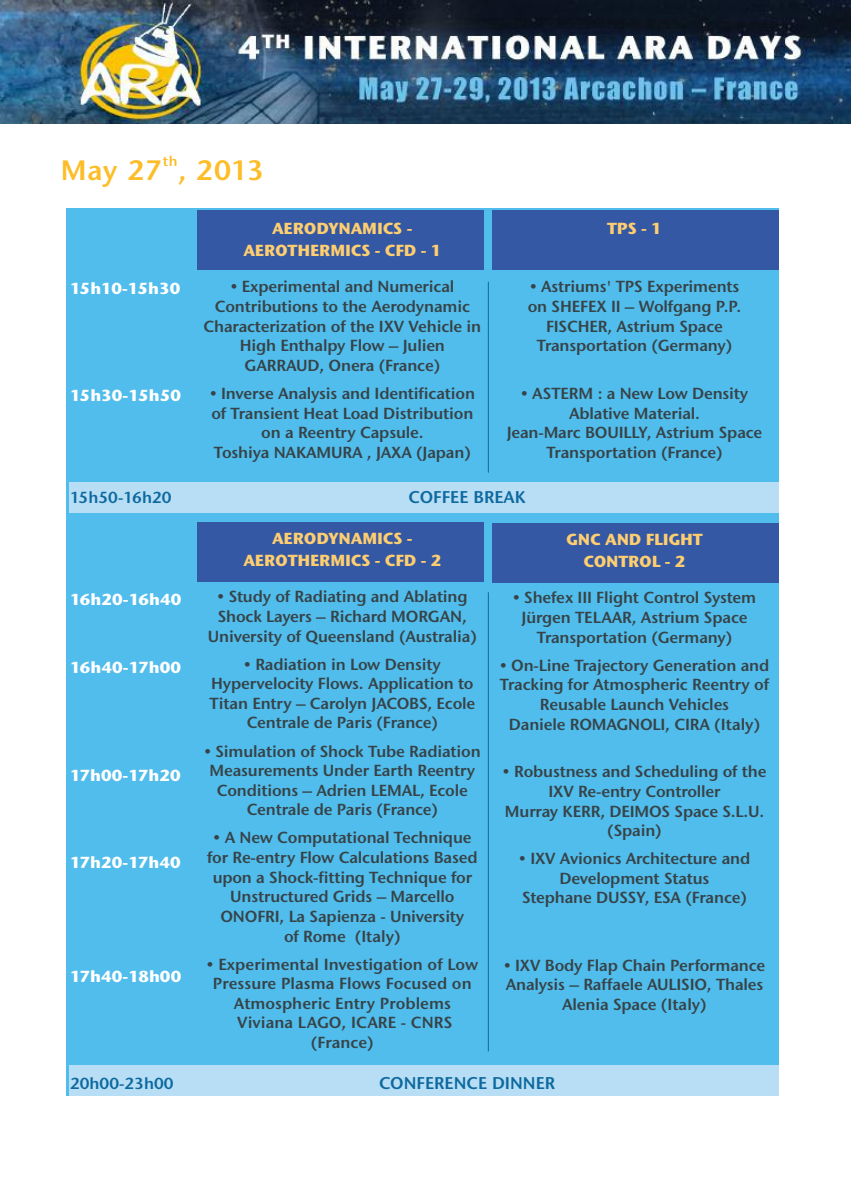
<style>
.page{position:relative;width:851px;height:1191px;background:#fff}
.page>*{position:absolute;margin:0;border:0;box-sizing:border-box;transform-origin:0 0}
.t1{font:28px "Stone Sans ITCTT Semi";letter-spacing:.01em;color:#fdbd28}
.t2{font:17px "Stone Sans ITCTT Semi";color:#0d699f}
.t3{font:16px/19.6px "Stone Sans ITCTT Semi";letter-spacing:-.01em;color:#374348;text-align:center}
.t4{font:700 16px/22px "Stone Sans ITCTT";letter-spacing:-.015em;color:#fece70;text-align:center}
.t5{font:700 16px "Stone Sans ITCTT";color:#fff}
.t6{font:16px "Stone Sans ITCTT Semi";color:#0d699f}
.t7{font:14px "Stone Sans ITCTT Semi";color:#fdbd28}
</style>
<div class="page">
<img style="left:0;top:0;width:850px;height:123px">
<div style="left:67px;top:208px;width:712px;height:887px;background:#50bdec"></div>
<div style="left:198px;top:210px;width:286px;height:60px;background:#3458a3"></div>
<div style="left:492px;top:210px;width:287px;height:60px;background:#3458a3"></div>
<div style="left:198px;top:522px;width:286px;height:59px;background:#3458a3"></div>
<div style="left:492px;top:523px;width:287px;height:59px;background:#3458a3"></div>
<div style="left:69px;top:482px;width:710px;height:31px;background:#b7def5"></div>
<div style="left:69px;top:1065px;width:710px;height:30px;background:#b7def5"></div>
<hr style="left:487px;top:282px;width:1px;height:191px;background:#0d699f">
<hr style="left:488px;top:592px;width:1px;height:459px;background:#0d699f">
<h1 class="t1" style="left:61px;top:153px;width:103px">May 27</h1>
<p class="t7" style="left:163px;top:153px;width:16px">th</p>
<h1 class="t1" style="left:178px;top:153px;width:87px">, 2013</h1>
<p class="t5" style="left:70px;top:278px;width:112px">15h10-15h30</p>
<p class="t5" style="left:70px;top:385px;width:112px">15h30-15h50</p>
<p class="t4" style="left:243px;top:217px;width:199px">AERODYNAMICS -<br>AEROTHERMICS - CFD - 1</p>
<p class="t3" style="left:203px;top:277px;width:279px">• Experimental and Numerical<br>Contributions to the Aerodynamic<br>Characterization of the IXV Vehicle in<br>High Enthalpy Flow – Julien<br>GARRAUD, Onera (France)</p>
<p class="t3" style="left:210px;top:383px;width:267px">• Inverse Analysis and Identification of Transient Heat Load Distribution on a Reentry Capsule.<br>Toshiya NAKAMURA , JAXA (Japan)</p>
<p class="t4" style="left:607px;top:217px;width:56px">TPS - 1</p>
<p class="t3" style="left:527px;top:277px;width:215px">• Astriums' TPS Experiments on SHEFEX II – Wolfgang P.P.<br>FISCHER, Astrium Space<br>Transportation (Germany)</p>
<p class="t3" style="left:506px;top:383px;width:257px">• ASTERM : a New Low Density<br>Ablative Material.<br>Jean-Marc BOUILLY, Astrium Space<br>Transportation (France)</p>
<p class="t6" style="left:70px;top:488px;width:103px">15h50-16h20</p>
<p class="t2" style="left:408px;top:487px;width:119px">COFFEE BREAK</p>
<p class="t5" style="left:70px;top:589px;width:113px">16h20-16h40</p>
<p class="t5" style="left:70px;top:657px;width:113px">16h40-17h00</p>
<p class="t5" style="left:70px;top:765px;width:112px">17h00-17h20</p>
<p class="t5" style="left:70px;top:852px;width:112px">17h20-17h40</p>
<p class="t5" style="left:70px;top:966px;width:113px">17h40-18h00</p>
<p class="t4" style="left:243px;top:527px;width:200px">AERODYNAMICS -<br>AEROTHERMICS - CFD - 2</p>
<p class="t3" style="left:208px;top:587px;width:270px">• Study of Radiating and Ablating<br>Shock Layers – Richard MORGAN,<br>University of Queensland (Australia)</p>
<p class="t3" style="left:209px;top:654px;width:267px">• Radiation in Low Density<br>Hypervelocity Flows. Application to<br>Titan Entry – Carolyn JACOBS, Ecole<br>Centrale de Paris (France)</p>
<p class="t3" style="left:204px;top:741px;width:278px">• Simulation of Shock Tube Radiation<br>Measurements Under Earth Reentry<br>Conditions – Adrien LEMAL, Ecole<br>Centrale de Paris (France)</p>
<p class="t3" style="left:207px;top:828px;width:272px">• A New Computational Technique for Re-entry Flow Calculations Based upon a Shock-fitting Technique for<br>Unstructured Grids – Marcello<br>ONOFRI, La Sapienza - University<br>of Rome (Italy)</p>
<p class="t3" style="left:206px;top:954px;width:273px">• Experimental Investigation of Low<br>Pressure Plasma Flows Focused on<br>Atmospheric Entry Problems<br>Viviana LAGO, ICARE - CNRS (France)</p>
<p class="t4" style="left:566px;top:528px;width:138px">GNC AND FLIGHT<br>CONTROL - 2</p>
<p class="t3" style="left:512px;top:588px;width:245px">• Shefex III Flight Control System<br>Jürgen TELAAR, Astrium Space<br>Transportation (Germany)</p>
<p class="t3" style="left:499px;top:655px;width:271px">• On-Line Trajectory Generation and Tracking for Atmospheric Reentry of Reusable Launch Vehicles<br>Daniele ROMAGNOLI, CIRA (Italy)</p>
<p class="t3" style="left:502px;top:761px;width:265px">• Robustness and Scheduling of the<br>IXV Re-entry Controller<br>Murray KERR, DEIMOS Space S.L.U. (Spain)</p>
<p class="t3" style="left:518px;top:848px;width:233px">• IXV Avionics Architecture and<br>Development Status<br>Stephane DUSSY, ESA (France)</p>
<p class="t3" style="left:503px;top:955px;width:263px">• IXV Body Flap Chain Performance<br>Analysis – Raffaele AULISIO, Thales<br>Alenia Space (Italy)</p>
<p class="t6" style="left:70px;top:1073px;width:105px">20h00-23h00</p>
<p class="t2" style="left:379px;top:1072px;width:178px">CONFERENCE DINNER</p>
</div>
